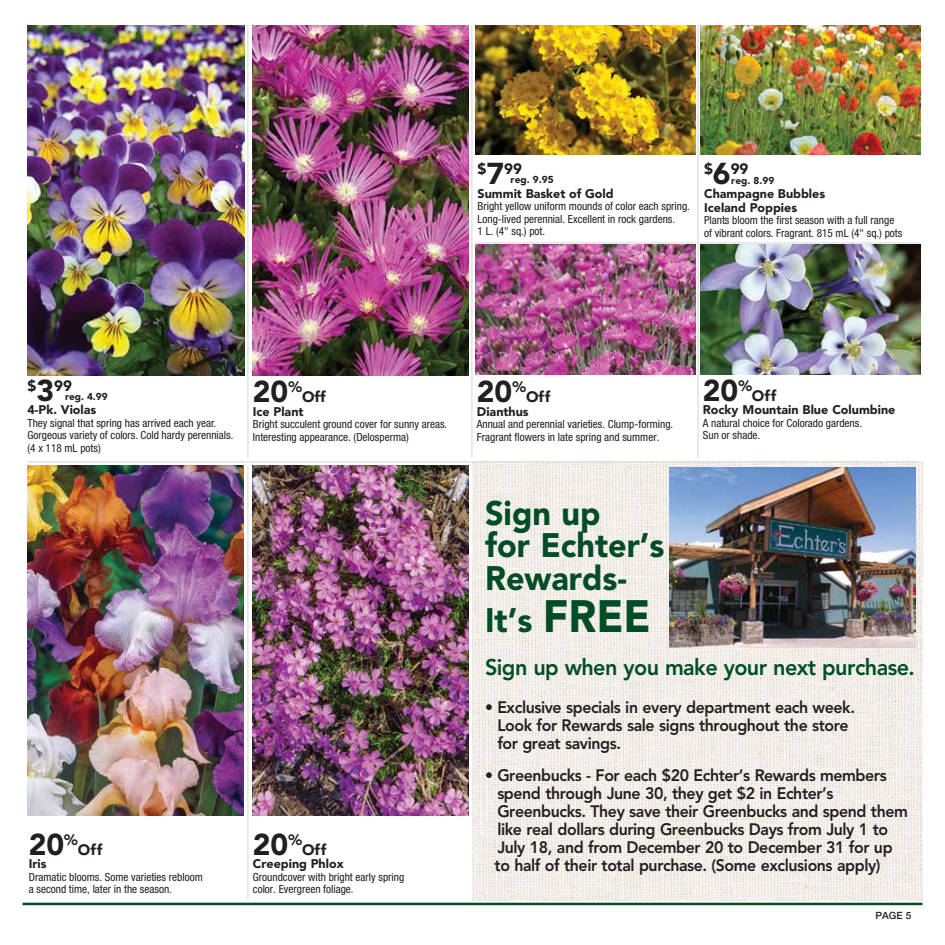
<style>
.page{position:relative;width:945px;height:945px;background:#fff}
.page>*{position:absolute;margin:0;border:0;box-sizing:border-box;transform-origin:0 0}
.t1{font:900 33.75px/32.5px "Avenir LT Std";color:#024d27;scale:.96 1}
.t2{font:900 30px "Avenir LT Std";color:#231f20}
.t3{font:800 22.5px "Avenir LT Std";letter-spacing:-.025em;color:#024d27;scale:.96 1}
.t4{font:800 16.5px/17.8px "Avenir LT Std";letter-spacing:-.025em;color:#231f20;scale:.96 1}
.t5{font:900 15px "Avenir LT Std";color:#231f20}
.t6{font:900 12.5px/13.8px "Avenir LT Std";color:#231f20}
.t7{font:condensed 11.25px/12.5px "Helvetica Neue LT Std";color:#231f20}
.t8{font:900 10px "Avenir LT Std";color:#231f20}
.t9{font:500 10px "Helvetica Neue LT Std";color:#231f20}
.s1{font-size:30px}
.s2{font-size:45px}
</style>
<div class="page">
<hr style="left:22px;top:903px;width:900px;height:2px;background:#024d27">
<img style="left:472px;top:461px;width:450px;height:439px">
<hr style="left:27px;top:461px;width:891px;height:1px;background:#dcddde">
<hr style="left:476px;top:242px;width:220px;height:2px;background:#dcddde">
<hr style="left:701px;top:242px;width:219px;height:2px;background:#dcddde">
<hr style="left:247px;top:25px;width:2px;height:433px;background:#dcddde">
<hr style="left:247px;top:466px;width:2px;height:433px;background:#dcddde">
<hr style="left:471px;top:25px;width:1px;height:433px;background:#dcddde">
<hr style="left:698px;top:25px;width:1px;height:433px;background:#dcddde">
<img style="left:252px;top:25px;width:217px;height:350px">
<img style="left:28px;top:25px;width:216px;height:350px">
<img style="left:252px;top:465px;width:15px;height:350px">
<img style="left:267px;top:465px;width:201px;height:350px">
<img style="left:27px;top:465px;width:216px;height:350px">
<img style="left:476px;top:25px;width:219px;height:130px">
<img style="left:701px;top:25px;width:219px;height:130px">
<img style="left:701px;top:245px;width:219px;height:129px">
<img style="left:476px;top:245px;width:219px;height:129px">
<img style="left:670px;top:467px;width:245px;height:180px">
<h3 class="t5" style="left:478px;top:160px;width:46px">$<span class="s1">7</span>99</h3>
<p class="t6" style="left:478px;top:187px;width:138px">Summit Basket of Gold</p>
<p class="t7" style="left:478px;top:200px;width:214px">Bright yellow uniform mounds of color each spring.<br>Long-lived perennial. Excellent in rock gardens.<br>1 L. (4" sq.) pot.</p>
<p class="t8" style="left:511px;top:173px;width:45px">reg. 9.95</p>
<h3 class="t5" style="left:704px;top:160px;width:46px">$<span class="s1">6</span>99</h3>
<p class="t6" style="left:704px;top:187px;width:123px">Champagne Bubbles<br>Iceland Poppies</p>
<p class="t7" style="left:704px;top:214px;width:200px">Plants bloom the first season with a full range of vibrant colors. Fragrant. 815 mL (4" sq.) pots</p>
<p class="t8" style="left:731px;top:174px;width:45px">reg. 8.99</p>
<h3 class="t5" style="left:28px;top:376px;width:46px">$<span class="s1">3</span>99</h3>
<p class="t6" style="left:28px;top:403px;width:70px">4-Pk. Violas</p>
<p class="t7" style="left:28px;top:417px;width:207px">They signal that spring has arrived each year.<br>Gorgeous variety of colors. Cold hardy perennials. (4 x 118 mL pots)</p>
<p class="t8" style="left:65px;top:390px;width:44px">reg. 4.99</p>
<h2 class="t2" style="left:253px;top:373px;width:51px">20<sup>%</sup></h2>
<h3 class="t5" style="left:302px;top:388px;width:25px">Off</h3>
<p class="t6" style="left:253px;top:405px;width:52px">Ice Plant</p>
<p class="t7" style="left:253px;top:418px;width:196px">Bright succulent ground cover for sunny areas.<br>Interesting appearance. (Delosperma)</p>
<h2 class="t2" style="left:29px;top:826px;width:51px">20<sup>%</sup></h2>
<h3 class="t5" style="left:78px;top:840px;width:26px">Off</h3>
<p class="t6" style="left:29px;top:857px;width:19px">Iris</p>
<p class="t7" style="left:29px;top:871px;width:176px">Dramatic blooms. Some varieties rebloom a second time, later in the season.</p>
<h2 class="t2" style="left:253px;top:826px;width:51px">20<sup>%</sup></h2>
<h3 class="t5" style="left:302px;top:840px;width:26px">Off</h3>
<p class="t6" style="left:253px;top:857px;width:92px">Creeping Phlox</p>
<p class="t7" style="left:253px;top:871px;width:153px">Groundcover with bright early spring color. Evergreen foliage.</p>
<h2 class="t2" style="left:477px;top:373px;width:51px">20<sup>%</sup></h2>
<h3 class="t5" style="left:526px;top:388px;width:26px">Off</h3>
<p class="t6" style="left:477px;top:404px;width:53px">Dianthus</p>
<p class="t7" style="left:477px;top:418px;width:198px">Annual and perennial varieties. Clump-forming.<br>Fragrant flowers in late spring and summer.</p>
<h2 class="t2" style="left:703px;top:372px;width:51px">20<sup>%</sup></h2>
<h3 class="t5" style="left:752px;top:386px;width:26px">Off</h3>
<p class="t6" style="left:703px;top:403px;width:194px">Rocky Mountain Blue Columbine</p>
<p class="t7" style="left:703px;top:417px;width:161px">A natural choice for Colorado gardens.<br>Sun or shade.</p>
<h1 class="t1" style="left:485px;top:496px;width:188px">Sign up<br>for Echter’s<br>Rewards-</h1>
<h1 class="t1" style="left:485px;top:604px;width:174px">It’s <span class="s2">FREE</span></h1>
<h3 class="t3" style="left:485px;top:654px;width:449px">Sign up when you make your next purchase.</h3>
<h3 class="t4" style="left:497px;top:698px;width:374px;text-indent:-12px">• Exclusive specials in every department each week.<br>Look for Rewards sale signs throughout the store for great savings.</h3>
<p class="t4" style="left:495px;top:767px;width:432px;text-indent:-10px">• Greenbucks - For each $20 Echter’s Rewards members spend through June 30, they get $2 in Echter’s Greenbucks. They save their Greenbucks and spend them like real dollars during Greenbucks Days from July 1 to July 18, and from December 20 to December 31 for up to half of their total purchase. (Some exclusions apply)</p>
<p class="t9" style="left:876px;top:910px;width:37px">PAGE 5</p>
</div>
